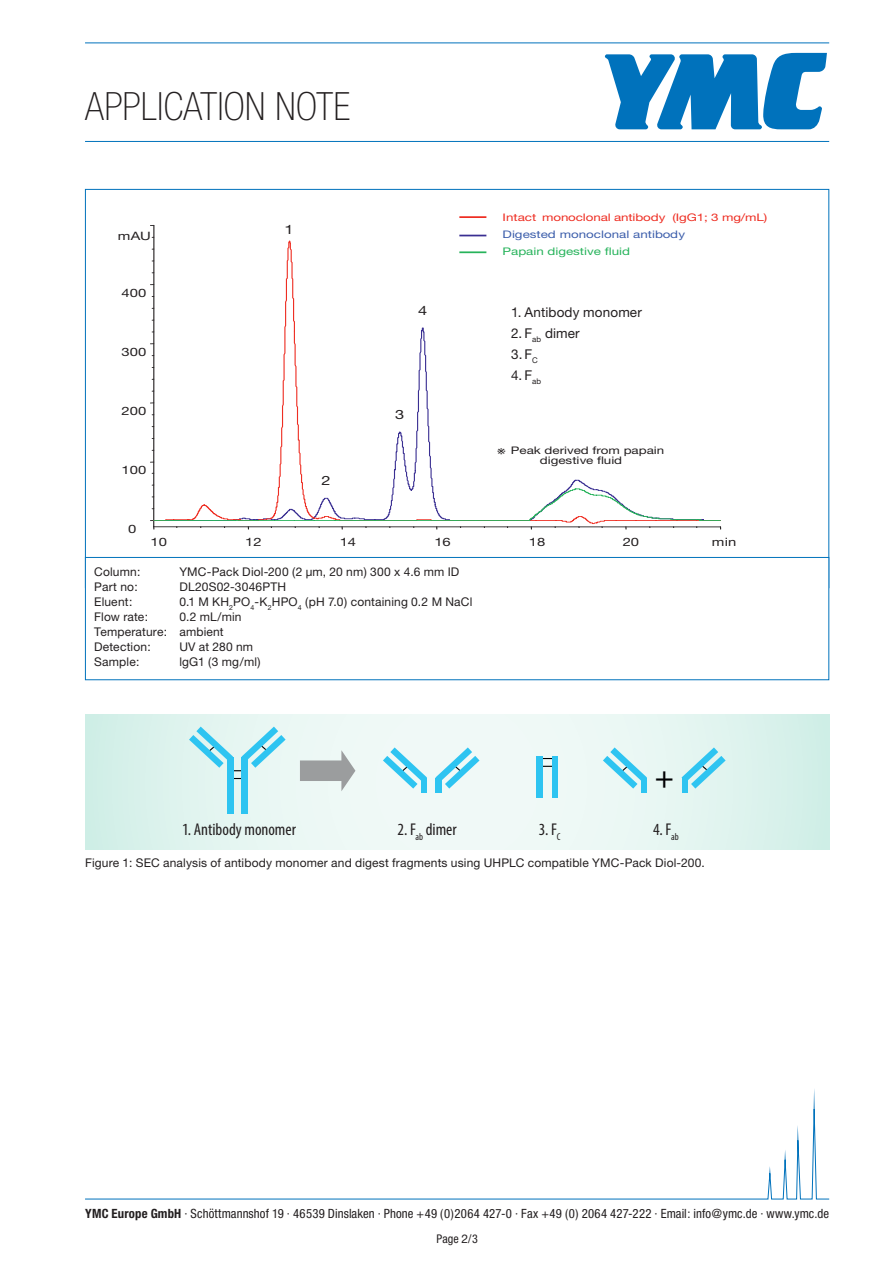
<style>
.page{position:relative;width:893px;height:1263px;background:#fff}
.page>*{position:absolute;margin:0;border:0;box-sizing:border-box;transform-origin:0 0}
.t1{font:100 condensed 39px "Helvetica Neue";letter-spacing:.005em;color:#231f20}
.t2{font:26.7px "Verdana";color:#000002}
.t3{font:condensed 17.1px "Myriad Pro";color:#231f20}
.t4{font:13.5px "Helvetica Neue";letter-spacing:.01em;color:#231f20}
.t5{font:condensed 12.75px "Helvetica Neue";letter-spacing:.01em;color:#231f20}
.t6{font:12.75px "Helvetica Neue";color:#231f20;scale:1.28 1}
.t7{font:12px/15px "Helvetica Neue";letter-spacing:.015em;color:#231f20}
.t8{font:condensed 12px "Helvetica Neue";color:#231f20}
.t9{font:11.55px "Helvetica Neue";color:#231f20;scale:1.28 1}
.t10{font:10.5px "Helvetica Neue";letter-spacing:-.01em;color:#ee2e23;scale:1.28 1}
.t11{font:10.5px/10.4px "Helvetica Neue";color:#231f20;text-align:center;scale:1.28 1}
.t12{font:10.5px "Helvetica Neue";color:#3c5eab;scale:1.28 1}
.t13{font:10.5px "Helvetica Neue";color:#27b35b;scale:1.28 1}
.s1{font-weight:700}
.s2{font-stretch:normal}
</style>
<div class="page">
<hr style="left:85px;top:43px;width:744px;height:1px;background:#0072bc">
<hr style="left:85px;top:141px;width:744px;height:1px;background:#0072bc">
<svg style="left:605px;top:53px;width:222px;height:76px"></svg>
<svg style="left:85px;top:1089px;width:745px;height:111px"></svg>
<hr style="left:459px;top:216px;width:27px;height:2px;background:#ee2e23">
<svg style="left:459px;top:235px;width:27px;height:1px"></svg>
<hr style="left:153px;top:225px;width:1px;height:302px;background:#231f20">
<svg style="left:153px;top:240px;width:433px;height:245px"></svg>
<svg style="left:150px;top:485px;width:571px;height:44px"></svg>
<svg style="left:85px;top:714px;width:744px;height:135px;fill:#e9f7f3"></svg>
<div style="left:227px;top:757px;width:6px;height:56px;background:#2ec4f1"></div>
<div style="left:241px;top:757px;width:7px;height:56px;background:#2ec4f1"></div>
<svg style="left:189px;top:727px;width:97px;height:44px;background:#afe6f0"></svg>
<div style="left:641px;top:778px;width:5px;height:14px;background:#2ec4f1"></div>
<svg style="left:603px;top:747px;width:44px;height:41px;background:#ace6f2"></svg>
<div style="left:421px;top:778px;width:6px;height:14px;background:#2ec4f1"></div>
<svg style="left:383px;top:747px;width:44px;height:41px"></svg>
<div style="left:436px;top:778px;width:6px;height:14px;background:#2ec4f1"></div>
<svg style="left:435px;top:747px;width:44px;height:41px"></svg>
<div style="left:682px;top:778px;width:5px;height:14px;background:#2ec4f1"></div>
<svg style="left:681px;top:747px;width:45px;height:41px;background:#a8e4ef"></svg>
<div style="left:552px;top:757px;width:6px;height:41px;background:#2ec4f1"></div>
<div style="left:537px;top:757px;width:6px;height:41px;background:#2ec4f1"></div>
<svg style="left:300px;top:750px;width:55px;height:41px;background:#c3cac9"></svg>
<div style="left:85px;top:557px;width:744px;height:123px;border:1px solid #0072bc"></div>
<h1 class="t1" style="left:85px;top:84px;width:267px">APPLICATION NOTE</h1>
<p class="t9" style="left:118px;top:227px;width:27px">mAU</p>
<p class="t9" style="left:122px;top:284px;width:21px">400</p>
<p class="t9" style="left:122px;top:343px;width:21px">300</p>
<p class="t9" style="left:122px;top:403px;width:21px">200</p>
<p class="t9" style="left:122px;top:461px;width:21px">100</p>
<p class="t9" style="left:128px;top:520px;width:8px">0</p>
<p class="t6" style="left:285px;top:220px;width:9px">1</p>
<p class="t6" style="left:322px;top:471px;width:9px">2</p>
<p class="t6" style="left:418px;top:301px;width:9px">4</p>
<p class="t6" style="left:395px;top:405px;width:9px">3</p>
<p class="t10" style="left:503px;top:210px;width:208px">Intact monoclonal antibody (IgG1; 3 mg/mL)</p>
<p class="t12" style="left:503px;top:226px;width:144px">Digested monoclonal antibody</p>
<p class="t13" style="left:503px;top:244px;width:101px">Papain digestive fluid</p>
<p class="t4" style="left:511px;top:304px;width:132px">1. Antibody monomer</p>
<p class="t4" style="left:511px;top:325px;width:70px">2. F<sub>ab</sub> dimer</p>
<p class="t4" style="left:511px;top:346px;width:28px">3. F<sub>C</sub></p>
<p class="t4" style="left:511px;top:367px;width:32px">4. F<sub>ab</sub></p>
<p class="t11" style="left:497px;top:446px;width:132px">※ Peak derived from papain digestive fluid</p>
<p class="t9" style="left:151px;top:534px;width:14px">10</p>
<p class="t9" style="left:245px;top:534px;width:14px">12</p>
<p class="t9" style="left:340px;top:534px;width:14px">14</p>
<p class="t9" style="left:434px;top:534px;width:14px">16</p>
<p class="t9" style="left:529px;top:534px;width:14px">18</p>
<p class="t9" style="left:623px;top:534px;width:14px">20</p>
<p class="t9" style="left:712px;top:534px;width:21px">min</p>
<p class="t7" style="left:94px;top:564px;width:48px">Column:</p>
<p class="t7" style="left:179px;top:564px;width:281px">YMC-Pack Diol-200 (2 µm, 20 nm) 300 x 4.6 mm ID</p>
<p class="t7" style="left:94px;top:579px;width:45px">Part no:</p>
<p class="t7" style="left:179px;top:579px;width:108px">DL20S02-3046PTH</p>
<p class="t7" style="left:94px;top:594px;width:40px">Eluent:</p>
<p class="t7" style="left:179px;top:594px;width:295px">0.1 M KH<sub>2</sub>PO<sub>4</sub>-K<sub>2</sub>HPO<sub>4</sub> (pH 7.0) containing 0.2 M NaCl</p>
<p class="t7" style="left:94px;top:609px;width:55px">Flow rate:</p>
<p class="t7" style="left:94px;top:609px;width:149px;text-indent:85px">0.2 mL/min<br>Temperature: ambient<br>Detection:</p>
<p class="t7" style="left:179px;top:639px;width:75px">UV at 280 nm</p>
<p class="t7" style="left:94px;top:654px;width:47px">Sample:</p>
<p class="t7" style="left:179px;top:654px;width:83px">lgG1 (3 mg/ml)</p>
<h2 class="t2" style="left:653px;top:761px;width:23px">+</h2>
<h3 class="t3" style="left:182px;top:819px;width:115px">1. Antibody monomer</h3>
<h3 class="t3" style="left:653px;top:819px;width:27px">4. F<sub>ab</sub></h3>
<h3 class="t3" style="left:398px;top:819px;width:60px">2. F<sub>ab</sub> dimer</h3>
<h3 class="t3" style="left:539px;top:819px;width:23px">3. F<sub>C</sub></h3>
<p class="t7" style="left:85px;top:855px;width:621px">Figure 1: SEC analysis of antibody monomer and digest fragments using UHPLC compatible YMC-Pack Diol-200.</p>
<p class="t5" style="left:85px;top:1206px;width:745px"><span class="s1">YMC Europe GmbH</span> · Schöttmannshof 19 · 46539 Dinslaken · Phone +49 (0)2064 427-0 · Fax +49 (0) 2064 427-222 · Email: info@ymc.de · www.ymc.de</p>
<p class="t8" style="left:436px;top:1231px;width:43px">Page <span class="s2">2</span>/3</p>
</div>
